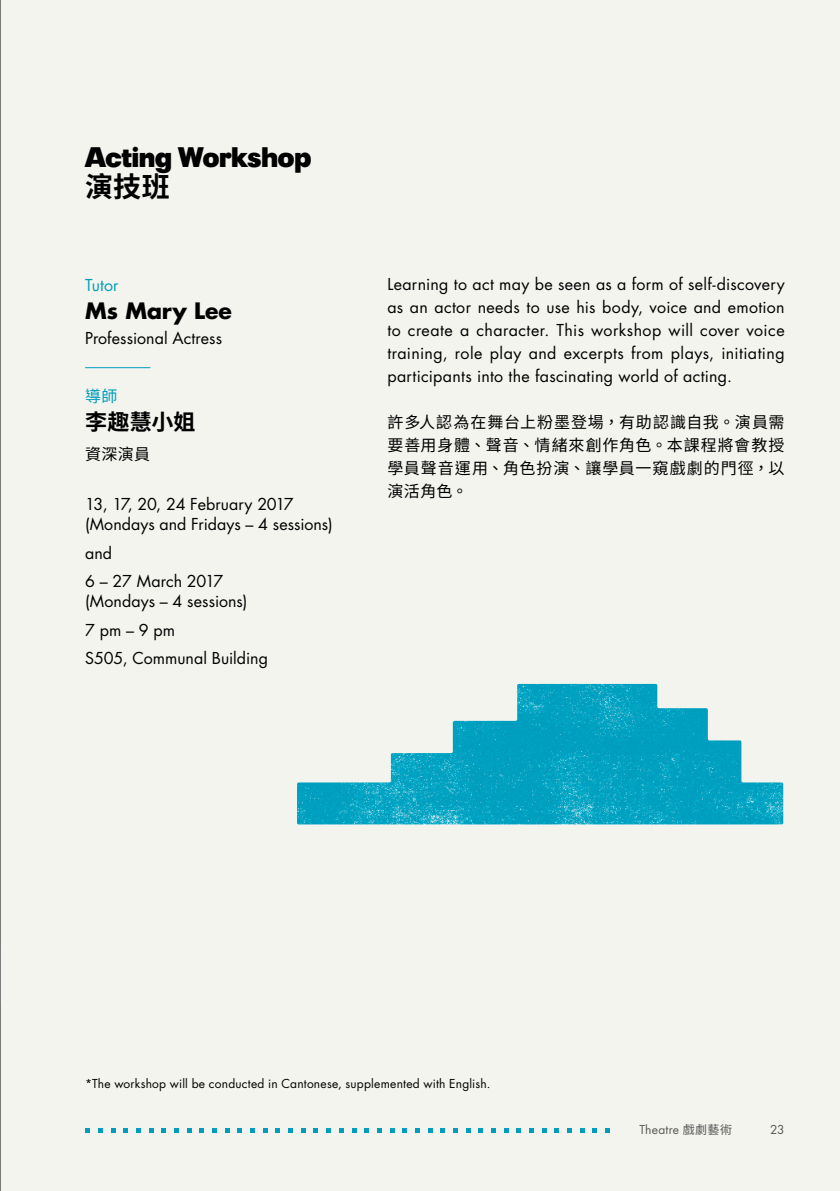
<style>
.page{position:relative;width:840px;height:1191px;background:#fff}
.page>*{position:absolute;margin:0;border:0;box-sizing:border-box;transform-origin:0 0}
.t1{font:900 28px "Plak";color:#000}
.t2{font:700 28px "Noto Sans CJ Ktc";color:#000}
.t3{font:700 22px "Futura";color:#000}
.t4{font:700 22px "Noto Sans CJ Ktc";letter-spacing:.005em;color:#000}
.t5{font:16px/23px "Futura";letter-spacing:.005em;color:#000}
.t6{font:16px/23px "Noto Sans CJ Ktc";letter-spacing:.055em;color:#000;text-align:justify}
.t7{font:16px "Futura";letter-spacing:.005em;color:#009cbc}
.t8{font:16px "Noto Sans CJ Ktc";color:#009cbc}
.t9{font:12px "Futura";letter-spacing:.02em;color:#000}
.t10{font:12px "Futura";letter-spacing:.02em;color:#575756}
.s1{font-family:"Noto Sans CJ Ktc"}
</style>
<div class="page">
<div style="left:0;top:0;width:839px;height:1191px;background:#f3f4ee"></div>
<svg style="left:85px;top:1128px;width:5px;height:5px"></svg>
<svg style="left:98px;top:1128px;width:5px;height:5px"></svg>
<svg style="left:111px;top:1128px;width:4px;height:5px"></svg>
<svg style="left:123px;top:1128px;width:5px;height:5px"></svg>
<svg style="left:136px;top:1128px;width:5px;height:5px"></svg>
<svg style="left:149px;top:1128px;width:4px;height:5px"></svg>
<svg style="left:161px;top:1128px;width:5px;height:5px"></svg>
<svg style="left:174px;top:1128px;width:5px;height:5px"></svg>
<svg style="left:187px;top:1128px;width:4px;height:5px"></svg>
<svg style="left:199px;top:1128px;width:5px;height:5px"></svg>
<svg style="left:212px;top:1128px;width:5px;height:5px"></svg>
<svg style="left:225px;top:1128px;width:4px;height:5px"></svg>
<svg style="left:237px;top:1128px;width:5px;height:5px"></svg>
<svg style="left:250px;top:1128px;width:5px;height:5px"></svg>
<svg style="left:263px;top:1128px;width:4px;height:5px"></svg>
<svg style="left:275px;top:1128px;width:5px;height:5px"></svg>
<svg style="left:288px;top:1128px;width:5px;height:5px"></svg>
<svg style="left:301px;top:1128px;width:4px;height:5px"></svg>
<svg style="left:313px;top:1128px;width:5px;height:5px"></svg>
<svg style="left:326px;top:1128px;width:5px;height:5px"></svg>
<svg style="left:339px;top:1128px;width:4px;height:5px"></svg>
<svg style="left:352px;top:1128px;width:4px;height:5px"></svg>
<svg style="left:364px;top:1128px;width:5px;height:5px"></svg>
<svg style="left:377px;top:1128px;width:4px;height:5px"></svg>
<svg style="left:390px;top:1128px;width:4px;height:5px"></svg>
<svg style="left:402px;top:1128px;width:5px;height:5px"></svg>
<svg style="left:415px;top:1128px;width:4px;height:5px"></svg>
<svg style="left:428px;top:1128px;width:4px;height:5px"></svg>
<svg style="left:440px;top:1128px;width:5px;height:5px"></svg>
<svg style="left:453px;top:1128px;width:4px;height:5px"></svg>
<svg style="left:466px;top:1128px;width:4px;height:5px"></svg>
<svg style="left:478px;top:1128px;width:5px;height:5px"></svg>
<svg style="left:491px;top:1128px;width:4px;height:5px"></svg>
<svg style="left:504px;top:1128px;width:4px;height:5px"></svg>
<svg style="left:516px;top:1128px;width:5px;height:5px"></svg>
<svg style="left:529px;top:1128px;width:4px;height:5px"></svg>
<svg style="left:542px;top:1128px;width:4px;height:5px"></svg>
<svg style="left:554px;top:1128px;width:5px;height:5px"></svg>
<svg style="left:567px;top:1128px;width:4px;height:5px"></svg>
<svg style="left:580px;top:1128px;width:4px;height:5px"></svg>
<svg style="left:592px;top:1128px;width:5px;height:5px"></svg>
<svg style="left:605px;top:1128px;width:4px;height:5px"></svg>
<hr style="left:85px;top:367px;width:65px;height:1px;background:#009cbc">
<img style="left:297px;top:684px;width:485px;height:140px">
<hr style="left:0;top:0;width:1px;height:1191px;background:#000">
<h1 class="t1" style="left:85px;top:140px;width:227px">Acting Workshop</h1>
<h1 class="t2" style="left:85px;top:171px;width:86px">演技班</h1>
<p class="t7" style="left:85px;top:274px;width:35px">Tutor</p>
<h2 class="t3" style="left:85px;top:296px;width:148px">Ms Mary Lee</h2>
<p class="t5" style="left:85px;top:326px;width:138px">Professional Actress</p>
<p class="t8" style="left:85px;top:387px;width:34px">導師</p>
<h2 class="t4" style="left:85px;top:410px;width:112px">李趣慧小姐</h2>
<p class="t6" style="left:85px;top:443px;width:67px">資深演員</p>
<p class="t5" style="left:85px;top:494px;width:249px;line-height:20px">13, 17, 20, 24 February 2017 (Mondays and Fridays – 4 sessions)</p>
<p class="t5" style="left:85px;top:538px;width:140px;line-height:28.6px">and<br>6 – 27 March 2017</p>
<p class="t5" style="left:85px;top:587px;width:184px;line-height:28.6px">(Mondays – 4 sessions)<br>7 pm – 9 pm<br>S505, Communal Building</p>
<p class="t5" style="left:387px;top:272px;width:398px;text-align:justify">Learning to act may be seen as a form of self-discovery as an actor needs to use his body, voice and emotion to create a character. This workshop will cover voice training, role play and excerpts from plays, initiating participants into the fascinating world of acting.</p>
<p class="t6" style="left:387px;top:411px;width:398px">許多人認為在舞台上粉墨登場，有助認識自我。演員需要善用身體、聲音、情緒來創作角色。本課程將會教授學員聲音運用、角色扮演、讓學員一窺戲劇的門徑，以演活角色。</p>
<p class="t9" style="left:85px;top:1075px;width:406px">*The workshop will be conducted in Cantonese, supplemented with English.</p>
<p class="t10" style="left:639px;top:1121px;width:94px">Theatre <span class="s1">戲劇藝術</span></p>
<p class="t10" style="left:769px;top:1121px;width:16px">23</p>
</div>
